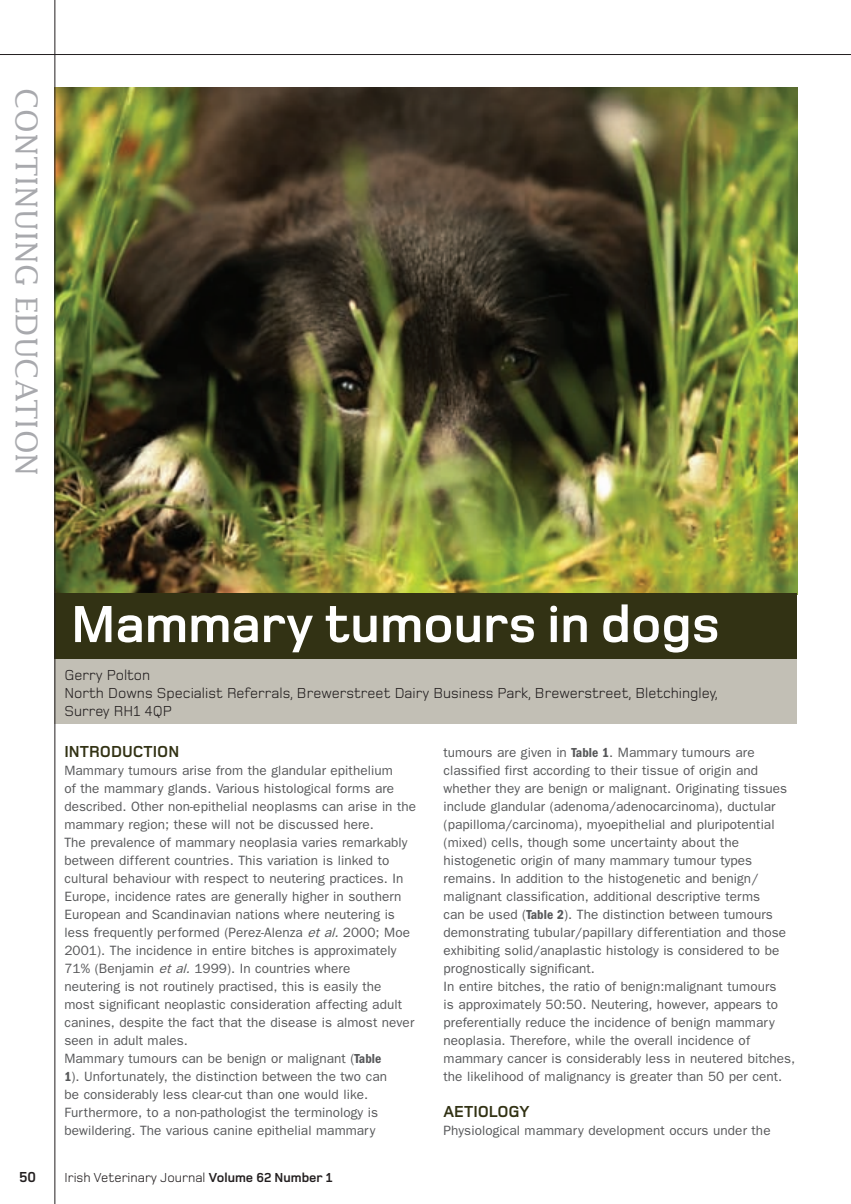
<style>
.page{position:relative;width:851px;height:1204px;background:#fff}
.page>*{position:absolute;margin:0;border:0;box-sizing:border-box;transform-origin:0 0}
.t1{font:700 54px "Foundry Monoline";color:#fff}
.t2{font:30px "Lucida";color:#a8a9ad}
.t3{font:700 16.5px "Foundry Monoline";color:#323214}
.t4{font:15px/18px "Foundry Monoline";color:#231f20}
.t5{font:700 15px "Foundry Monoline";color:#231f20}
.t6{font:13.5px/18px "Franklin Gothic";letter-spacing:.005em;color:#57585a}
.t7{font:13.5px "Foundry Monoline";color:#231f20}
.s1{font-style:italic}
.s2{font-weight:600;font-stretch:condensed}
.s3{font-weight:700}
</style>
<div class="page">
<hr style="left:0;top:54px;width:851px;height:1px;background:#231f20">
<div style="left:55px;top:658px;width:742px;height:66px;background:#c2bfb5"></div>
<img style="left:56px;top:88px;width:741px;height:505px">
<div style="left:55px;top:593px;width:742px;height:66px;background:#323214"></div>
<hr style="left:55px;top:0;width:1px;height:1203px;background:#231f20">
<h2 class="t2" style="left:45px;top:88px;width:386px;rotate:90deg">continuing education</h2>
<h1 class="t1" style="left:71px;top:595px;width:650px">Mammary tumours in dogs</h1>
<p class="t4" style="left:64px;top:665px;width:655px">Gerry Polton<br>North Downs Specialist Referrals, Brewerstreet Dairy Business Park, Brewerstreet, Bletchingley,<br>Surrey RH1 4QP</p>
<p class="t3" style="left:64px;top:742px;width:114px">Introduction</p>
<p class="t6" style="left:64px;top:761px;width:353px">Mammary tumours arise from the glandular epithelium<br>of the mammary glands. Various histological forms are described. Other non-epithelial neoplasms can arise in the mammary region; these will not be discussed here.<br>The prevalence of mammary neoplasia varies remarkably between different countries. This variation is linked to cultural behaviour with respect to neutering practices. In Europe, incidence rates are generally higher in southern European and Scandinavian nations where neutering is less frequently performed (Perez-Alenza <span class="s1">etal.</span>2000; Moe 2001). The incidence in entire bitches is approximately 71% (Benjamin <span class="s1">etal.</span>1999). In countries where<br>neutering is not routinely practised, this is easily the<br>most significant neoplastic consideration affecting adult canines, despite the fact that the disease is almost never seen in adult males.<br>Mammary tumours can be benign or malignant (<span class="s2">Table<br>1</span>). Unfortunately, the distinction between the two can<br>be considerably less clear-cut than one would like.<br>Furthermore, to a non-pathologist the terminology is bewildering. The various canine epithelial mammary</p>
<p class="t6" style="left:444px;top:743px;width:353px">tumours are given in <span class="s2">Table 1</span>. Mammary tumours are classified first according to their tissue of origin and whether they are benign or malignant. Originating tissues include glandular (adenoma/adenocarcinoma), ductular (papilloma/carcinoma), myoepithelial and pluripotential (mixed) cells, though some uncertainty about the histogenetic origin of many mammary tumour types remains. In addition to the histogenetic and benign/ malignant classification, additional descriptive terms<br>can be used (<span class="s2">Table 2</span>). The distinction between tumours demonstrating tubular/papillary differentiation and those exhibiting solid/anaplastic histology is considered to be prognostically significant.<br>In entire bitches, the ratio of benign:malignant tumours<br>is approximately 50:50. Neutering, however, appears to preferentially reduce the incidence of benign mammary neoplasia. Therefore, while the overall incidence of mammary cancer is considerably less in neutered bitches, the likelihood of malignancy is greater than 50 per cent.</p>
<p class="t3" style="left:444px;top:1102px;width:88px">Aetiology</p>
<p class="t6" style="left:444px;top:1121px;width:329px">Physiological mammary development occurs under the</p>
<p class="t5" style="left:19px;top:1168px;width:19px">50</p>
<p class="t7" style="left:64px;top:1170px;width:270px">Irish Veterinary Journal <span class="s3">Volume 62 Number 1</span></p>
</div>
